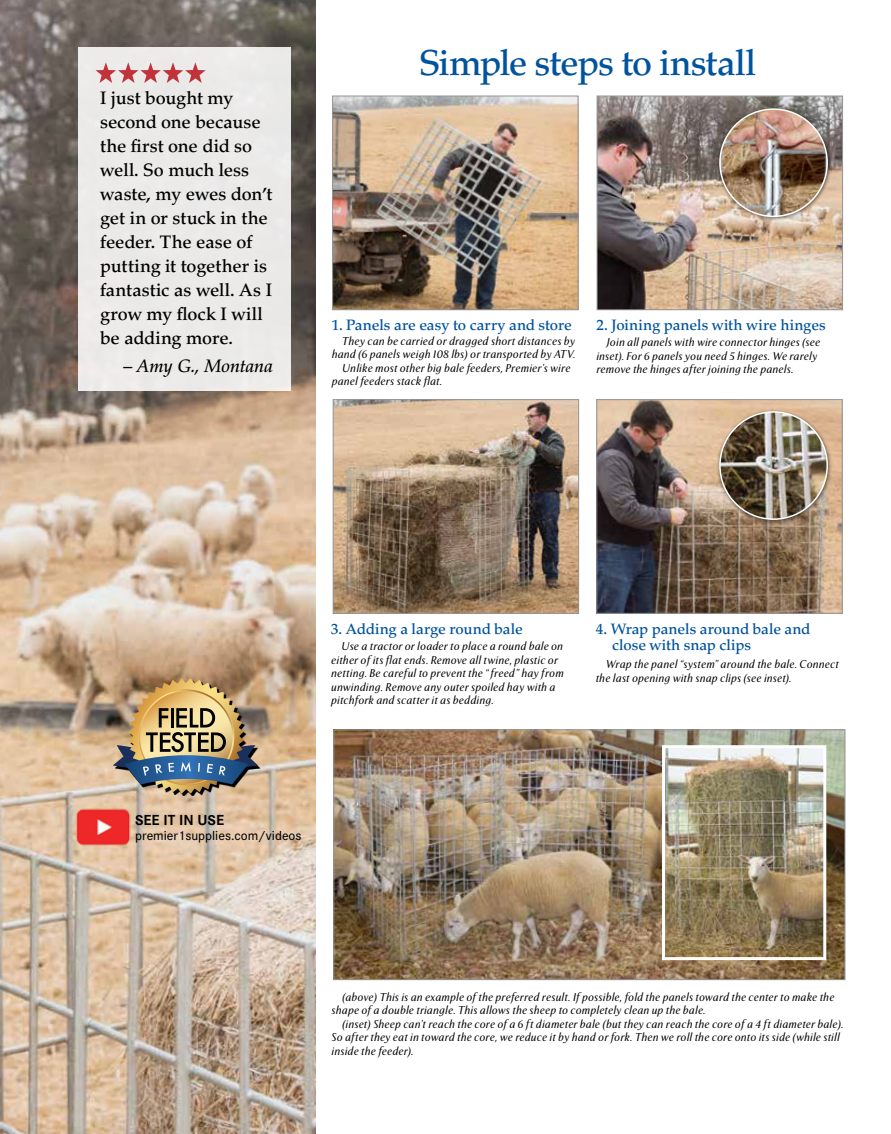
<style>
.page{position:relative;width:891px;height:1134px;background:#fff}
.page>*{position:absolute;margin:0;border:0;box-sizing:border-box;transform-origin:0 0}
.t1{font:500 36px "Palatino";letter-spacing:-.035em;color:#00539c}
.t2{font:500 18px/24px "Palatino";letter-spacing:-.005em;color:#000}
.t3{font:italic 500 18px "Palatino";color:#000}
.t4{font:500 15px/16.5px "Palatino";letter-spacing:-.005em;color:#00539c}
.t5{font:700 15px "Corporate S";color:#000}
.t6{font:500 13.5px "Corporate S";color:#000}
.t7{font:italic 11.25px/13.5px "Exemplar Pro";letter-spacing:.015em;color:#000}
</style>
<div class="page">
<img style="left:0;top:0;width:315px;height:1134px">
<img style="left:598px;top:401px;width:243px;height:211px">
<div style="left:596px;top:399px;width:247px;height:215px;border:1px solid #939598"></div>
<img style="left:599px;top:98px;width:242px;height:210px">
<div style="left:597px;top:96px;width:246px;height:214px;border:1px solid #939598"></div>
<img style="left:335px;top:401px;width:242px;height:211px">
<div style="left:333px;top:399px;width:246px;height:215px;border:1px solid #939598"></div>
<div style="left:716px;top:409px;width:116px;height:115px;background:#000;opacity:.5"></div>
<img style="left:720px;top:412px;width:107px;height:107px;border-radius:54px">
<div style="left:719px;top:411px;width:109px;height:109px;border:2px solid #fff;border-radius:50%"></div>
<img style="left:334px;top:98px;width:242px;height:210px">
<div style="left:332px;top:96px;width:246px;height:214px;border:1px solid #939598"></div>
<div style="left:716px;top:106px;width:116px;height:115px;background:#000;opacity:.5"></div>
<img style="left:720px;top:109px;width:107px;height:107px;border-radius:54px">
<div style="left:719px;top:108px;width:109px;height:109px;border:2px solid #fff;border-radius:50%"></div>
<svg style="left:115px;top:681px;width:145px;height:115px"></svg>
<img style="left:113px;top:678px;width:145px;height:116px">
<div style="left:78px;top:47px;width:213px;height:344px;background:#ebeae9"></div>
<svg style="left:96px;top:62px;width:110px;height:21px"></svg>
<img style="left:69px;top:803px;width:70px;height:47px">
<img style="left:335px;top:732px;width:508px;height:246px">
<div style="left:333px;top:730px;width:512px;height:250px;border:1px solid #939598"></div>
<img style="left:666px;top:749px;width:156px;height:207px">
<div style="left:662px;top:745px;width:164px;height:215px;border:3px solid #fff"></div>
<h2 class="t2" style="left:100px;top:86px;width:174px">I just bought my second one because the first one did so well. So much less waste, my ewes don’t get in or stuck in the feeder. The ease of putting it together is fantastic as well. As I grow my flock I will be adding more.</h2>
<h2 class="t3" style="left:123px;top:356px;width:151px">– Amy G., Montana</h2>
<h1 class="t1" style="left:419px;top:42px;width:339px">Simple steps to install</h1>
<h3 class="t4" style="left:332px;top:317px;width:242px">1. Panels are easy to carry and store</h3>
<p class="t7" style="left:342px;top:334px;width:234px">They can be carried or dragged short distances by</p>
<p class="t7" style="left:332px;top:348px;width:245px">hand (6 panels weigh 108 lbs) or transported by ATV.</p>
<p class="t7" style="left:342px;top:361px;width:230px">Unlike most other big bale feeders, Premier’s wire</p>
<p class="t7" style="left:332px;top:375px;width:112px">panel feeders stack flat.</p>
<h3 class="t4" style="left:596px;top:317px;width:231px">2. Joining panels with wire hinges</h3>
<p class="t7" style="left:596px;top:336px;width:225px;text-indent:10px">Join all panels with wire connector hinges (see inset). For 6 panels you need 5 hinges. We rarely remove the hinges after joining the panels.</p>
<h3 class="t4" style="left:331px;top:621px;width:193px">3. Adding a large round bale</h3>
<p class="t7" style="left:331px;top:640px;width:234px;text-indent:10px">Use a tractor or loader to place a round bale on either of its flat ends. Remove all twine, plastic or netting. Be careful to prevent the “ freed” hay from unwinding. Remove any outer spoiled hay with a pitchfork and scatter it as bedding.</p>
<h3 class="t4" style="left:612px;top:621px;width:200px;text-indent:-16px">4. Wrap panels around bale and close with snap clips</h3>
<p class="t7" style="left:596px;top:658px;width:245px;text-indent:10px">Wrap the panel “system” around the bale. Connect the last opening with snap clips (see inset).</p>
<h3 class="t5" style="left:135px;top:810px;width:91px">SEE IT IN USE</h3>
<p class="t6" style="left:135px;top:828px;width:168px">premier1supplies.com/videos</p>
<p class="t7" style="left:332px;top:990px;width:504px;text-indent:10px">(above) This is an example of the preferred result. If possible, fold the panels toward the center to make the shape of a double triangle. This allows the sheep to completely clean up the bale.</p>
<p class="t7" style="left:332px;top:1017px;width:513px;text-indent:10px">(inset) Sheep can’t reach the core of a 6 ft diameter bale (but they can reach the core of a 4 ft diameter bale).<br>So after they eat in toward the core, we reduce it by hand or fork. Then we roll the core onto its side (while still inside the feeder).</p>
</div>
